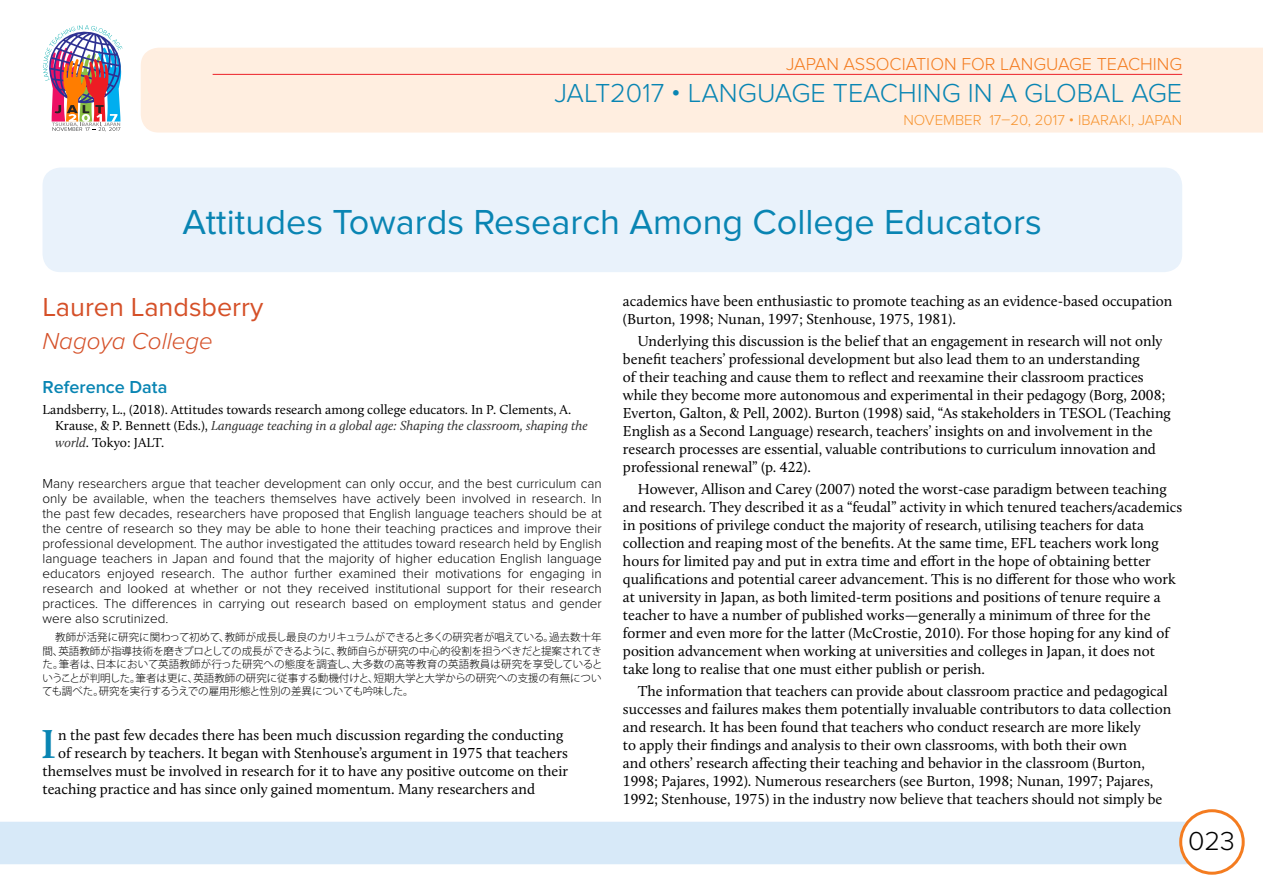
<style>
.page{position:relative;width:1263px;height:893px;background:#fff}
.page>*{position:absolute;margin:0;border:0;box-sizing:border-box;transform-origin:0 0}
.t1{font:600 41.85px "Calluna";color:#0985b3;scale:1.1 1}
.t2{font:36px "Proxima Nova";color:#0985b3}
.t3{font:300 27px "Proxima Nova";color:#0985b3}
.t4{font:27px "Proxima Nova";color:#d55028}
.t5{font:300 27px "Proxima Nova";color:#000}
.t6{font:italic 300 24px "Proxima Nova";color:#d55028}
.t7{font:300 18px "Proxima Nova";color:#f47c20}
.t8{font:600 18px "Proxima Nova";color:#0985b3}
.t9{font:15px/18px "Calluna";color:#000}
.t10{font:300 15px "Proxima Nova";color:#f79430}
.t11{font:300 13.5px/15px "Proxima Nova";color:#000;text-align:justify}
.t12{font:13.5px/16.5px "Calluna";color:#000}
.t13{font:300 10.5px/13.5px "Koz Go Pr 6 N";color:#000;text-align:justify}
.s1{font-style:italic;color:#333}
</style>
<div class="page">
<div style="left:141px;top:48px;width:1122px;height:85px;background:#ffeee0"></div>
<div style="left:0;top:822px;width:1190px;height:42px;background:#d7e9f8"></div>
<hr style="left:213px;top:74px;width:969px;height:1px;background:#ec2027">
<img style="left:43px;top:25px;width:80px;height:106px">
<div style="left:1181px;top:811px;width:62px;height:62px;background:#fff;border-radius:50%"></div>
<div style="left:1179px;top:809px;width:66px;height:66px;border:3px solid #f47c20;border-radius:50%"></div>
<div style="left:43px;top:168px;width:1139px;height:104px;background:#e9f2fb;border-radius:18px"></div>
<p class="t7" style="left:786px;top:54px;width:397px">JAPAN ASSOCIATION FOR LANGUAGE TEACHING</p>
<h3 class="t3" style="left:554px;top:78px;width:629px">JALT2017 • LANGUAGE TEACHING IN A GLOBAL AGE</h3>
<p class="t10" style="left:903px;top:111px;width:280px">NOVEMBER 17–20, 2017 • IBARAKI, JAPAN</p>
<h2 class="t2" style="left:182px;top:201px;width:861px">Attitudes Towards Research Among College Educators</h2>
<h3 class="t4" style="left:43px;top:291px;width:222px">Lauren Landsberry</h3>
<h3 class="t6" style="left:43px;top:327px;width:172px">Nagoya College</h3>
<p class="t8" style="left:43px;top:377px;width:126px">Reference Data</p>
<p class="t12" style="left:55px;top:401px;width:534px;text-indent:-13px">Landsberry, L., (2018). Attitudes towards research among college educators. In P. Clements, A.<br>Krause, &amp; P. Bennett (Eds.), <span class="s1">Language teaching in a global age: Shaping the classroom, shaping the world</span>. Tokyo: JALT.</p>
<p class="t11" style="left:43px;top:477px;width:561px">Many researchers argue that teacher development can only occur, and the best curriculum can only be available, when the teachers themselves have actively been involved in research. In the past few decades, researchers have proposed that English language teachers should be at the centre of research so they may be able to hone their teaching practices and improve their professional development. The author investigated the attitudes toward research held by English language teachers in Japan and found that the majority of higher education English language educators enjoyed research. The author further examined their motivations for engaging in research and looked at whether or not they received institutional support for their research practices. The differences in carrying out research based on employment status and gender were also scrutinized.</p>
<p class="t13" style="left:42px;top:631px;width:562px;text-indent:13px">教師が活発に研究に関わって初めて、教師が成長し最良のカリキュラムができると多くの研究者が唱えている。過去数十年間、英語教師が指導技術を磨きプロとしての成長ができるように、教師自らが研究の中心的役割を担うべきだと提案されてきた。筆者は、日本において英語教師が行った研究への態度を調査し、大多数の高等教育の英語教員は研究を享受しているということが判明した。筆者は更に、英語教師の研究に従事する動機付けと、短期大学と大学からの研究への支援の有無についても調べた。研究を実行するうえでの雇用形態と性別の差異についても吟味した。</p>
<h1 class="t1" style="left:40px;top:718px;width:16px">I</h1>
<p class="t9" style="left:58px;top:725px;width:506px">n the past few decades there has been much discussion regarding the conducting</p>
<p class="t9" style="left:58px;top:743px;width:511px">of research by teachers. It began with Stenhouse’s argument in 1975 that teachers</p>
<p class="t9" style="left:43px;top:761px;width:527px">themselves must be involved in research for it to have any positive outcome on their</p>
<p class="t9" style="left:43px;top:779px;width:494px">teaching practice and has since only gained momentum. Many researchers and</p>
<p class="t9" style="left:623px;top:291px;width:551px">academics have been enthusiastic to promote teaching as an evidence-based occupation (Burton, 1998; Nunan, 1997; Stenhouse, 1975, 1981).</p>
<p class="t9" style="left:623px;top:332px;width:549px;text-indent:15px">Underlying this discussion is the belief that an engagement in research will not only benefit teachers’ professional development but also lead them to an understanding<br>of their teaching and cause them to reflect and reexamine their classroom practices while they become more autonomous and experimental in their pedagogy (Borg, 2008; Everton, Galton, &amp; Pell, 2002). Burton (1998) said, “As stakeholders in TESOL (Teaching English as a Second Language) research, teachers’ insights on and involvement in the research processes are essential, valuable contributions to curriculum innovation and professional renewal” (p. 422).</p>
<p class="t9" style="left:623px;top:480px;width:561px;text-indent:15px">However, Allison and Carey (2007) noted the worst-case paradigm between teaching and research. They described it as a “feudal” activity in which tenured teachers/academics in positions of privilege conduct the majority of research, utilising teachers for data collection and reaping most of the benefits. At the same time, EFL teachers work long hours for limited pay and put in extra time and effort in the hope of obtaining better qualifications and potential career advancement. This is no different for those who work at university in Japan, as both limited-term positions and positions of tenure require a teacher to have a number of published works—generally a minimum of three for the former and even more for the latter (McCrostie, 2010). For those hoping for any kind of position advancement when working at universities and colleges in Japan, it does not take long to realise that one must either publish or perish.</p>
<p class="t9" style="left:623px;top:682px;width:550px;text-indent:15px">The information that teachers can provide about classroom practice and pedagogical successes and failures makes them potentially invaluable contributors to data collection and research. It has been found that teachers who conduct research are more likely<br>to apply their findings and analysis to their own classrooms, with both their own<br>and others’ research affecting their teaching and behavior in the classroom (Burton, 1998; Pajares, 1992). Numerous researchers (see Burton, 1998; Nunan, 1997; Pajares, 1992; Stenhouse, 1975) in the industry now believe that teachers should not simply be</p>
<h3 class="t5" style="left:1188px;top:825px;width:48px">023</h3>
</div>
